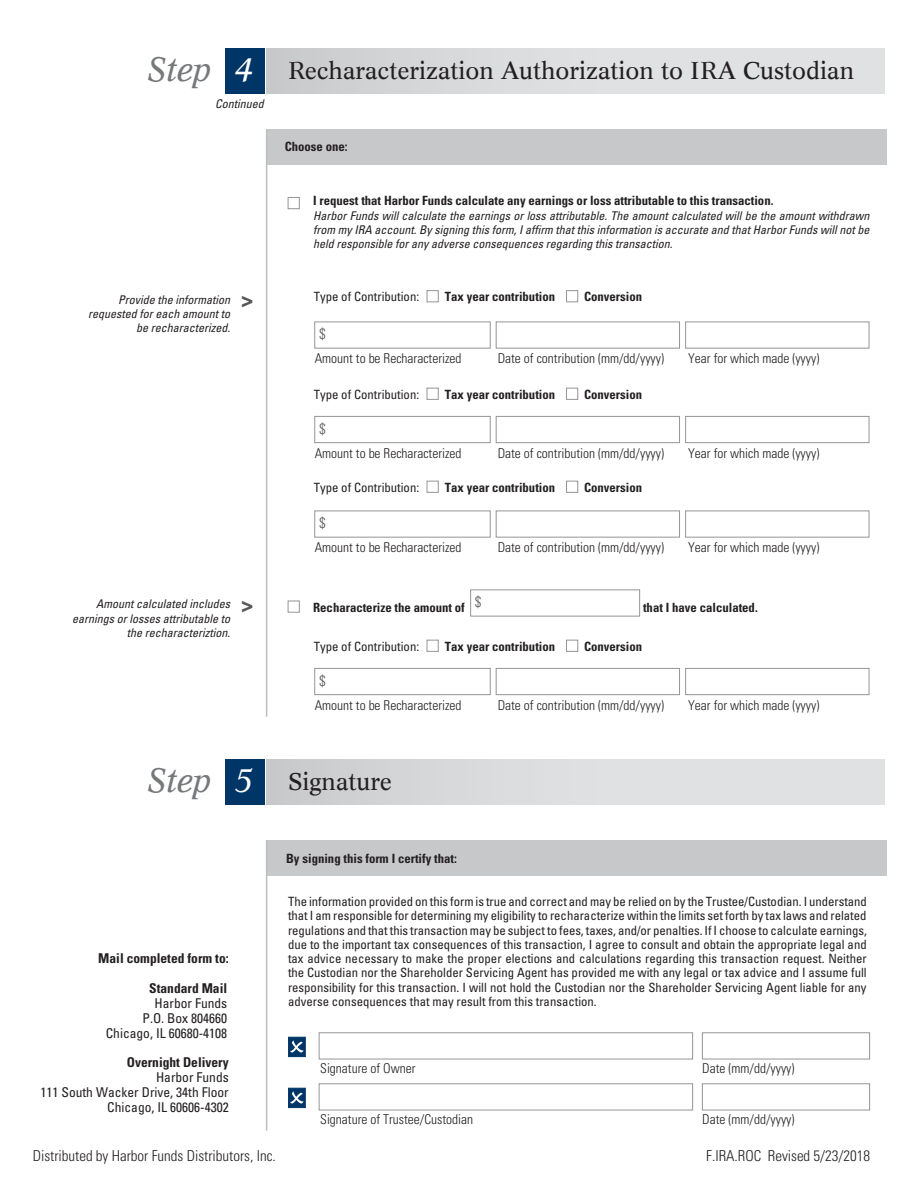
<style>
.page{position:relative;width:918px;height:1188px;background:#fff}
.page>*{position:absolute;margin:0;border:0;box-sizing:border-box;transform-origin:0 0}
.t1{font:italic 33px "Concorde BQ";color:#76787b}
.t2{font:24px "Concorde BQ";color:#231f20}
.t3{font:300 condensed 15px "Univers LT Std";color:#231f20}
.t4{font:300 condensed 15px "Univers LT Std";color:#57585a}
.t5{font:300 condensed 13.5px "Univers LT Std";color:#231f20}
.t6{font:condensed 13.5px/15px "Univers LT Std";color:#231f20;text-align:right}
.t7{font:700 condensed 13.5px "Univers LT Std";color:#231f20}
.t8{font:condensed 12.75px/14.2px "Univers LT Std";color:#231f20;text-align:justify}
.t9{font:700 condensed 12.75px "Univers LT Std";color:#231f20}
.t10{font:italic condensed 12px/14.2px "Univers LT Std";color:#231f20;text-align:justify}
.s1{color:#fff}
.s2{font-family:"Arial Rounded MT Bold";font-style:normal;font-stretch:normal;font-size:21px;color:#57585a}
</style>
<div class="page">
<div style="left:267px;top:759px;width:617px;height:46px;background:linear-gradient(to right,#cfd0d2,#e6e7e9)"></div>
<div style="left:225px;top:759px;width:39px;height:46px;background:#003667"></div>
<div style="left:266px;top:840px;width:620px;height:35px;background:#c7c8ca"></div>
<hr style="left:266px;top:840px;width:1px;height:291px;background:#bcbdc0">
<div style="left:267px;top:48px;width:617px;height:46px;background:linear-gradient(to right,#cfd0d2,#e6e7e9)"></div>
<div style="left:225px;top:48px;width:39px;height:46px;background:#003667"></div>
<div style="left:266px;top:129px;width:620px;height:35px;background:#c7c8ca"></div>
<hr style="left:266px;top:129px;width:1px;height:588px;background:#bcbdc0">
<div style="left:288px;top:197px;width:12px;height:12px;background:#fff;border:1px solid #939598"></div>
<div style="left:314px;top:322px;width:177px;height:27px;background:#fff;border:1px solid #939598"></div>
<div style="left:496px;top:322px;width:184px;height:27px;background:#fff;border:1px solid #939598"></div>
<div style="left:685px;top:322px;width:184px;height:27px;background:#fff;border:1px solid #939598"></div>
<div style="left:427px;top:290px;width:12px;height:12px;background:#fff;border:1px solid #939598"></div>
<div style="left:566px;top:290px;width:12px;height:12px;background:#fff;border:1px solid #939598"></div>
<div style="left:288px;top:601px;width:12px;height:12px;background:#fff;border:1px solid #939598"></div>
<div style="left:702px;top:1032px;width:168px;height:27px;background:#fff;border:1px solid #939598"></div>
<div style="left:319px;top:1032px;width:374px;height:27px;background:#fff;border:1px solid #939598"></div>
<div style="left:319px;top:1083px;width:374px;height:27px;background:#fff;border:1px solid #939598"></div>
<div style="left:702px;top:1083px;width:168px;height:27px;background:#fff;border:1px solid #939598"></div>
<div style="left:288px;top:1037px;width:18px;height:20px;background:#003667;border:1px solid #003667"></div>
<svg style="left:290px;top:1040px;width:14px;height:13px"></svg>
<div style="left:288px;top:1088px;width:18px;height:20px;background:#003667;border:1px solid #003667"></div>
<svg style="left:290px;top:1091px;width:14px;height:13px"></svg>
<div style="left:314px;top:416px;width:177px;height:27px;background:#fff;border:1px solid #939598"></div>
<div style="left:496px;top:416px;width:184px;height:27px;background:#fff;border:1px solid #939598"></div>
<div style="left:685px;top:416px;width:184px;height:27px;background:#fff;border:1px solid #939598"></div>
<div style="left:314px;top:511px;width:177px;height:27px;background:#fff;border:1px solid #939598"></div>
<div style="left:496px;top:511px;width:184px;height:27px;background:#fff;border:1px solid #939598"></div>
<div style="left:685px;top:511px;width:184px;height:27px;background:#fff;border:1px solid #939598"></div>
<div style="left:314px;top:668px;width:177px;height:27px;background:#fff;border:1px solid #939598"></div>
<div style="left:496px;top:668px;width:184px;height:27px;background:#fff;border:1px solid #939598"></div>
<div style="left:685px;top:668px;width:184px;height:27px;background:#fff;border:1px solid #939598"></div>
<div style="left:427px;top:388px;width:12px;height:12px;background:#fff;border:1px solid #939598"></div>
<div style="left:566px;top:388px;width:12px;height:12px;background:#fff;border:1px solid #939598"></div>
<div style="left:427px;top:481px;width:12px;height:12px;background:#fff;border:1px solid #939598"></div>
<div style="left:566px;top:481px;width:12px;height:12px;background:#fff;border:1px solid #939598"></div>
<div style="left:427px;top:640px;width:12px;height:12px;background:#fff;border:1px solid #939598"></div>
<div style="left:566px;top:640px;width:12px;height:12px;background:#fff;border:1px solid #939598"></div>
<h1 class="t1" style="left:148px;top:49px;width:107px">Step <span class="s1">4</span></h1>
<h2 class="t2" style="left:288px;top:57px;width:568px">Recharacterization Authorization to IRA Custodian</h2>
<p class="t10" style="left:215px;top:97px;width:50px">Continued</p>
<p class="t9" style="left:285px;top:138px;width:65px">Choose one:</p>
<p class="t9" style="left:313px;top:193px;width:462px">I request that Harbor Funds calculate any earnings or loss attributable to this transaction.</p>
<p class="t10" style="left:313px;top:208px;width:558px">Harbor Funds will calculate the earnings or loss attributable. The amount calculated will be the amount withdrawn from my IRA account. By signing this form, I affirm that this information is accurate and that Harbor Funds will not be held responsible for any adverse consequences regarding this transaction.</p>
<p class="t10" style="left:118px;top:292px;width:137px">Provide the information <span class="s2">&gt;</span></p>
<p class="t10" style="left:88px;top:307px;width:143px">requested for each amount to</p>
<p class="t10" style="left:136px;top:321px;width:95px">be recharacterized.</p>
<p class="t8" style="left:314px;top:289px;width:107px">Type of Contribution:</p>
<p class="t9" style="left:445px;top:289px;width:112px">Tax year contribution</p>
<p class="t9" style="left:584px;top:289px;width:60px">Conversion</p>
<p class="t4" style="left:319px;top:325px;width:8px">$</p>
<p class="t5" style="left:315px;top:350px;width:148px">Amount to be Recharacterized</p>
<p class="t5" style="left:498px;top:350px;width:168px">Date of contribution (mm/dd/yyyy)</p>
<p class="t5" style="left:688px;top:350px;width:133px">Year for which made (yyyy)</p>
<p class="t8" style="left:314px;top:387px;width:107px">Type of Contribution:</p>
<p class="t9" style="left:445px;top:386px;width:112px">Tax year contribution</p>
<p class="t9" style="left:584px;top:386px;width:60px">Conversion</p>
<p class="t4" style="left:319px;top:420px;width:8px">$</p>
<p class="t5" style="left:315px;top:445px;width:148px">Amount to be Recharacterized</p>
<p class="t5" style="left:498px;top:445px;width:168px">Date of contribution (mm/dd/yyyy)</p>
<p class="t5" style="left:688px;top:445px;width:133px">Year for which made (yyyy)</p>
<p class="t8" style="left:314px;top:480px;width:107px">Type of Contribution:</p>
<p class="t9" style="left:445px;top:479px;width:112px">Tax year contribution</p>
<p class="t9" style="left:584px;top:479px;width:60px">Conversion</p>
<p class="t4" style="left:319px;top:514px;width:8px">$</p>
<p class="t5" style="left:315px;top:539px;width:148px">Amount to be Recharacterized</p>
<p class="t5" style="left:498px;top:539px;width:168px">Date of contribution (mm/dd/yyyy)</p>
<p class="t5" style="left:688px;top:539px;width:133px">Year for which made (yyyy)</p>
<p class="t10" style="left:96px;top:597px;width:159px">Amount calculated includes <span class="s2">&gt;</span></p>
<p class="t10" style="left:72px;top:611px;width:159px">earnings or losses attributable to</p>
<p class="t10" style="left:127px;top:625px;width:105px">the recharacteriztion.</p>
<p class="t4" style="left:475px;top:593px;width:8px">$</p>
<p class="t9" style="left:313px;top:599px;width:153px">Recharacterize the amount of</p>
<p class="t9" style="left:643px;top:599px;width:116px">that I have calculated.</p>
<p class="t8" style="left:314px;top:639px;width:107px">Type of Contribution:</p>
<p class="t9" style="left:445px;top:638px;width:112px">Tax year contribution</p>
<p class="t9" style="left:584px;top:638px;width:60px">Conversion</p>
<p class="t4" style="left:319px;top:672px;width:8px">$</p>
<p class="t5" style="left:315px;top:697px;width:148px">Amount to be Recharacterized</p>
<p class="t5" style="left:498px;top:697px;width:168px">Date of contribution (mm/dd/yyyy)</p>
<p class="t5" style="left:688px;top:697px;width:133px">Year for which made (yyyy)</p>
<h1 class="t1" style="left:148px;top:760px;width:107px">Step <span class="s1">5</span></h1>
<p class="t7" style="left:98px;top:950px;width:132px">Mail completed form to:</p>
<p class="t7" style="left:149px;top:980px;width:80px">Standard Mail</p>
<p class="t6" style="left:106px;top:995px;width:123px">Harbor Funds<br>P.O. Box 804660<br>Chicago, IL 60680-4108</p>
<p class="t7" style="left:127px;top:1054px;width:103px">Overnight Delivery</p>
<p class="t6" style="left:41px;top:1069px;width:190px">Harbor Funds<br>111 South Wacker Drive, 34th Floor<br>Chicago, IL 60606-4302</p>
<h2 class="t2" style="left:288px;top:768px;width:105px">Signature</h2>
<p class="t9" style="left:286px;top:851px;width:172px">By signing this form I certify that:</p>
<p class="t8" style="left:288px;top:894px;width:580px">The information provided on this form is true and correct and may be relied on by the Trustee/Custodian. I understand that I am responsible for determining my eligibility to recharacterize within the limits set forth by tax laws and related regulations and that this transaction may be subject to fees, taxes, and/or penalties. If I choose to calculate earnings, due to the important tax consequences of this transaction, I agree to consult and obtain the appropriate legal and tax advice necessary to make the proper elections and calculations regarding this transaction request. Neither the Custodian nor the Shareholder Servicing Agent has provided me with any legal or tax advice and I assume full responsibility for this transaction. I will not hold the Custodian nor the Shareholder Servicing Agent liable for any adverse consequences that may result from this transaction.</p>
<p class="t5" style="left:320px;top:1060px;width:97px">Signature of Owner</p>
<p class="t5" style="left:702px;top:1060px;width:94px">Date (mm/dd/yyyy)</p>
<p class="t5" style="left:320px;top:1111px;width:154px">Signature of Trustee/Custodian</p>
<p class="t5" style="left:702px;top:1111px;width:94px">Date (mm/dd/yyyy)</p>
<p class="t3" style="left:33px;top:1146px;width:245px">Distributed by Harbor Funds Distributors, Inc.</p>
<p class="t3" style="left:706px;top:1146px;width:166px">F.IRA.ROC Revised 5/23/2018</p>
</div>
